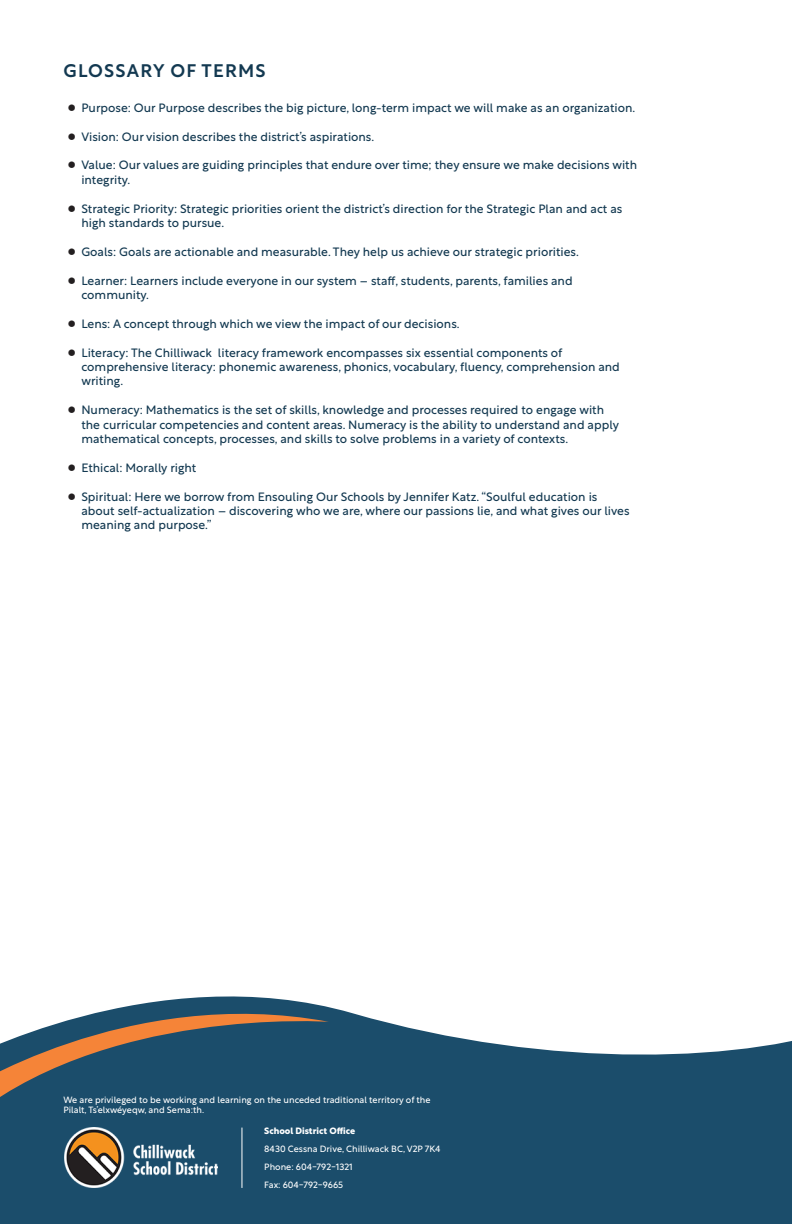
<style>
.page{position:relative;width:792px;height:1224px;background:#fff}
.page>*{position:absolute;margin:0;border:0;box-sizing:border-box;transform-origin:0 0}
.t1{font:500 18px "Rustica";letter-spacing:.07em;color:#133951}
.t2{font:12px/14.4px "Rustica";color:#133951}
.Footnote{font:9px/10.8px "Rustica";color:#fff}
.Footnote-2{font:700 9px "Rustica";color:#fff}
.s1{color:#231f20}
</style>
<div class="page">
<svg style="left:0;top:1007px;width:792px;height:217px;background:#39647e"></svg>
<svg style="left:0;top:996px;width:329px;height:129px;background:#486474"></svg>
<img style="left:64px;top:1128px;width:154px;height:59px">
<hr style="left:241px;top:1128px;width:1px;height:60px;background:#fff">
<h4 class="t1" style="left:64px;top:55px;width:204px">GLOSSARY OF TERMS</h4>
<p class="t2" style="left:68px;top:99px;width:569px"><span class="s1">●</span> Purpose: Our Purpose describes the big picture, long-term impact we will make as an organization.</p>
<p class="t2" style="left:68px;top:128px;width:308px"><span class="s1">●</span> Vision: Our vision describes the district’s aspirations.</p>
<p class="t2" style="left:81px;top:157px;width:557px;text-indent:-14px"><span class="s1">●</span> Value: Our values are guiding principles that endure over time; they ensure we make decisions with integrity.</p>
<p class="t2" style="left:81px;top:200px;width:543px;text-indent:-14px"><span class="s1">●</span> Strategic Priority: Strategic priorities orient the district’s direction for the Strategic Plan and act as high standards to pursue.</p>
<p class="t2" style="left:68px;top:243px;width:513px"><span class="s1">●</span> Goals: Goals are actionable and measurable. They help us achieve our strategic priorities.</p>
<p class="t2" style="left:81px;top:272px;width:493px;text-indent:-14px"><span class="s1">●</span> Learner: Learners include everyone in our system – staff, students, parents, families and community.</p>
<p class="t2" style="left:68px;top:315px;width:393px"><span class="s1">●</span> Lens: A concept through which we view the impact of our decisions.</p>
<p class="t2" style="left:81px;top:344px;width:540px;text-indent:-14px"><span class="s1">●</span> Literacy: The Chilliwack literacy framework encompasses six essential components of comprehensive literacy: phonemic awareness, phonics, vocabulary, fluency, comprehension and writing.</p>
<p class="t2" style="left:81px;top:401px;width:539px;text-indent:-14px"><span class="s1">●</span> Numeracy: Mathematics is the set of skills, knowledge and processes required to engage with the curricular competencies and content areas. Numeracy is the ability to understand and apply mathematical concepts, processes, and skills to solve problems in a variety of contexts.</p>
<p class="t2" style="left:68px;top:459px;width:130px"><span class="s1">●</span> Ethical: Morally right</p>
<p class="t2" style="left:81px;top:488px;width:550px;text-indent:-14px"><span class="s1">●</span> Spiritual: Here we borrow from Ensouling Our Schools by Jennifer Katz. “Soulful education is about self-actualization – discovering who we are, where our passions lie, and what gives our lives meaning and purpose.”</p>
<p class="Footnote" style="left:63px;top:1093px;width:369px">We are privileged to be working and learning on the unceded traditional territory of the<br>Pilalt, Ts’elxwéyeqw, and Sema:th.</p>
<p class="Footnote-2" style="left:264px;top:1123px;width:92px">School District Office</p>
<p class="Footnote" style="left:264px;top:1142px;width:178px">8430 Cessna Drive, Chilliwack BC, V2P 7K4</p>
<p class="Footnote" style="left:264px;top:1160px;width:90px">Phone: 604-792-1321</p>
<p class="Footnote" style="left:264px;top:1178px;width:80px">Fax: 604-792-9665</p>
</div>
